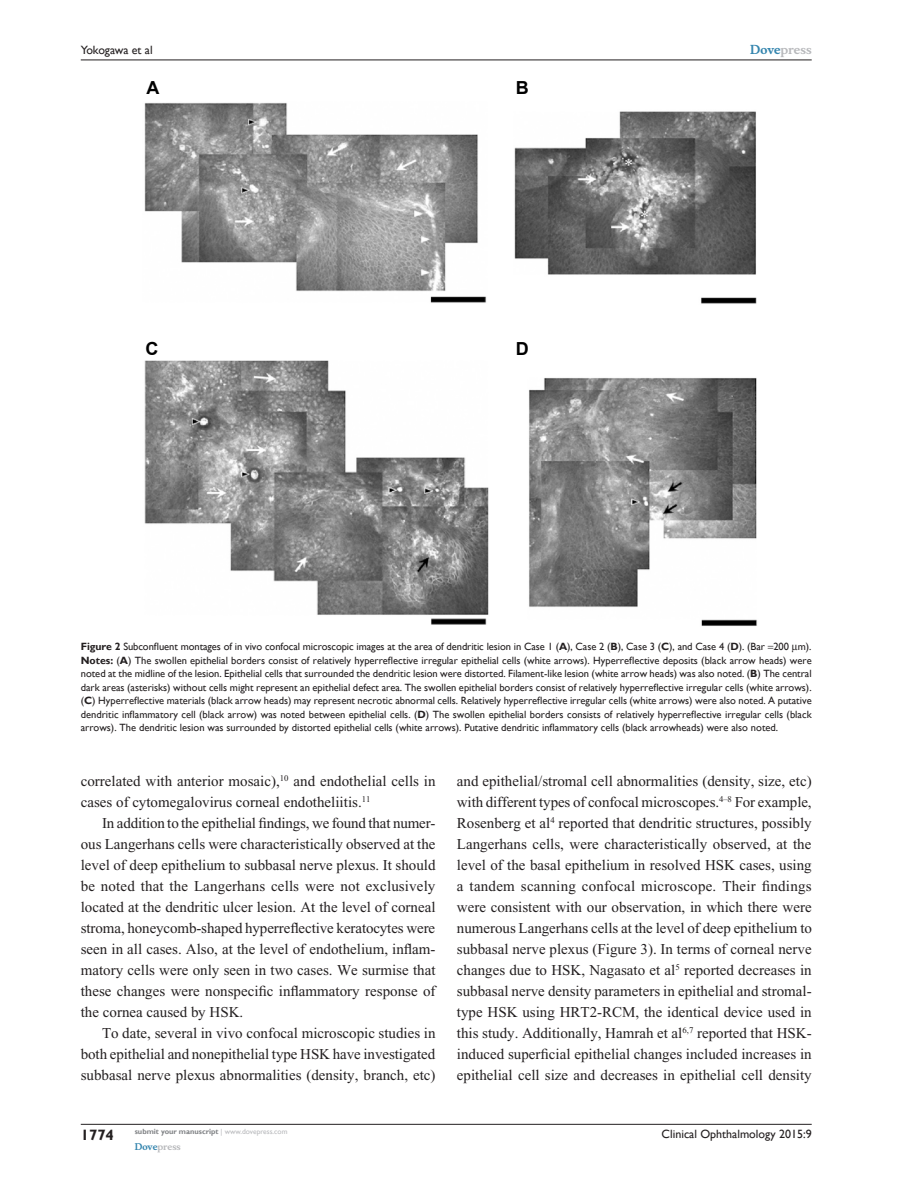
<style>
.page{position:relative;width:918px;height:1188px;background:#fff}
.page>*{position:absolute;margin:0;border:0;box-sizing:border-box;transform-origin:0 0}
.Tx{font:15px/21px "Times New Roman";color:#231f20;text-align:justify}
.TxF{font:15px/21px "Times New Roman";color:#231f20}
.t1{font:700 15px "Gill Sans";color:#231f20}
.t2{font:12px "Gill Sans";color:#231f20}
.t3{font:700 12px "Musee";color:#b8b9bc}
.FigSNRI{font:10.5px/13.5px "Gill Sans";color:#231f20;text-align:justify}
.FigC{font:10.5px "Gill Sans";letter-spacing:-.005em;color:#231f20}
.t4{font:700 9px "Musee";color:#b8b9bc}
.t5{font:700 7.5px "Gill Sans";color:#808285}
.s1{color:#3485ae}
.s2{font-weight:700}
.s3{font-weight:400;color:#b8b9bc}
</style>
<div class="page">
<hr style="left:81px;top:1124px;width:731px;height:1px;background:#231f20">
<hr style="left:81px;top:60px;width:731px;height:1px;background:#231f20">
<img style="left:144px;top:103px;width:343px;height:200px">
<img style="left:514px;top:111px;width:243px;height:193px">
<img style="left:144px;top:361px;width:345px;height:264px">
<img style="left:529px;top:378px;width:228px;height:248px">
<p class="t2" style="left:81px;top:43px;width:73px">Yokogawa et al</p>
<p class="t3" style="left:750px;top:43px;width:63px"><span class="s1">Dove</span>press</p>
<p class="FigC" style="left:81px;top:641px;width:732px"><span class="s2">Figure 2</span> Subconfluent montages of in vivo confocal microscopic images at the area of dendritic lesion in Case 1 (<span class="s2">A</span>), Case 2 (<span class="s2">B</span>), Case 3 (<span class="s2">C</span>), and Case 4 (<span class="s2">D</span>). (Bar 200 m).</p>
<p class="FigSNRI" style="left:81px;top:654px;width:732px"><span class="s2">Notes:</span> (<span class="s2">A</span>) The swollen epithelial borders consist of relatively hyperreflective irregular epithelial cells (white arrows). Hyperreflective deposits (black arrow heads) were noted at the midline of the lesion. Epithelial cells that surrounded the dendritic lesion were distorted. Filament-like lesion (white arrow heads) was also noted. (<span class="s2">B</span>) The central dark areas (asterisks) without cells might represent an epithelial defect area. The swollen epithelial borders consist of relatively hyperreflective irregular cells (white arrows). (<span class="s2">C</span>) Hyperreflective materials (black arrow heads) may represent necrotic abnormal cells. Relatively hyperreflective irregular cells (white arrows) were also noted. A putative dendritic inflammatory cell (black arrow) was noted between epithelial cells. (<span class="s2">D</span>) The swollen epithelial borders consists of relatively hyperreflective irregular cells (black arrows). The dendritic lesion was surrounded by distorted epithelial cells (white arrows). Putative dendritic inflammatory cells (black arrowheads) were also noted.</p>
<p class="TxF" style="left:81px;top:770px;width:356px">correlated with anterior mosaic),<sup>10</sup> and endothelial cells in cases of cytomegalovirus corneal endotheliitis.<sup>11</sup></p>
<p class="Tx" style="left:81px;top:812px;width:356px;text-indent:21px">In addition to the epithelial findings, we found that numer&shy;ous Langerhans cells were characteristically observed at the level of deep epithelium to subbasal nerve plexus. It should be noted that the Langerhans cells were not exclusively located at the dendritic ulcer lesion. At the level of corneal stroma, honeycomb-shaped hyperreflective keratocytes were seen in all cases. Also, at the level of endothelium, inflam&shy;matory cells were only seen in two cases. We surmise that these changes were nonspecific inflammatory response of the cornea caused by HSK.</p>
<p class="Tx" style="left:81px;top:1022px;width:356px;text-indent:21px">To date, several in vivo confocal microscopic studies in both epithelial and nonepithelial type HSK have investigated subbasal nerve plexus abnormalities (density, branch, etc)</p>
<p class="Tx" style="left:457px;top:770px;width:357px">and epithelial/stromal cell abnormalities (density, size, etc) with different types of confocal microscopes.<sup>4–8</sup> For example, Rosenberg et al<sup>4</sup> reported that dendritic structures, possibly Langerhans cells, were characteristically observed, at the level of the basal epithelium in resolved HSK cases, using a tandem scanning confocal microscope. Their findings were consistent with our observation, in which there were numerous Langerhans cells at the level of deep epithelium to subbasal nerve plexus (Figure 3). In terms of corneal nerve changes due to HSK, Nagasato et al<sup>5</sup> reported decreases in subbasal nerve density parameters in epithelial and stromal&shy;type HSK using HRT2-RCM, the identical device used in this study. Additionally, Hamrah et al<sup>6,7</sup> reported that HSK&shy;induced superficial epithelial changes included increases in epithelial cell size and decreases in epithelial cell density</p>
<p class="t1" style="left:81px;top:1126px;width:35px">1774</p>
<p class="t5" style="left:135px;top:1127px;width:154px">submit your manuscript <span class="s3">| www.dovepress.com</span></p>
<p class="t4" style="left:135px;top:1141px;width:48px"><span class="s1">Dove</span>press</p>
<p class="t2" style="left:662px;top:1127px;width:152px">Clinical Ophthalmology 2015:9</p>
</div>
